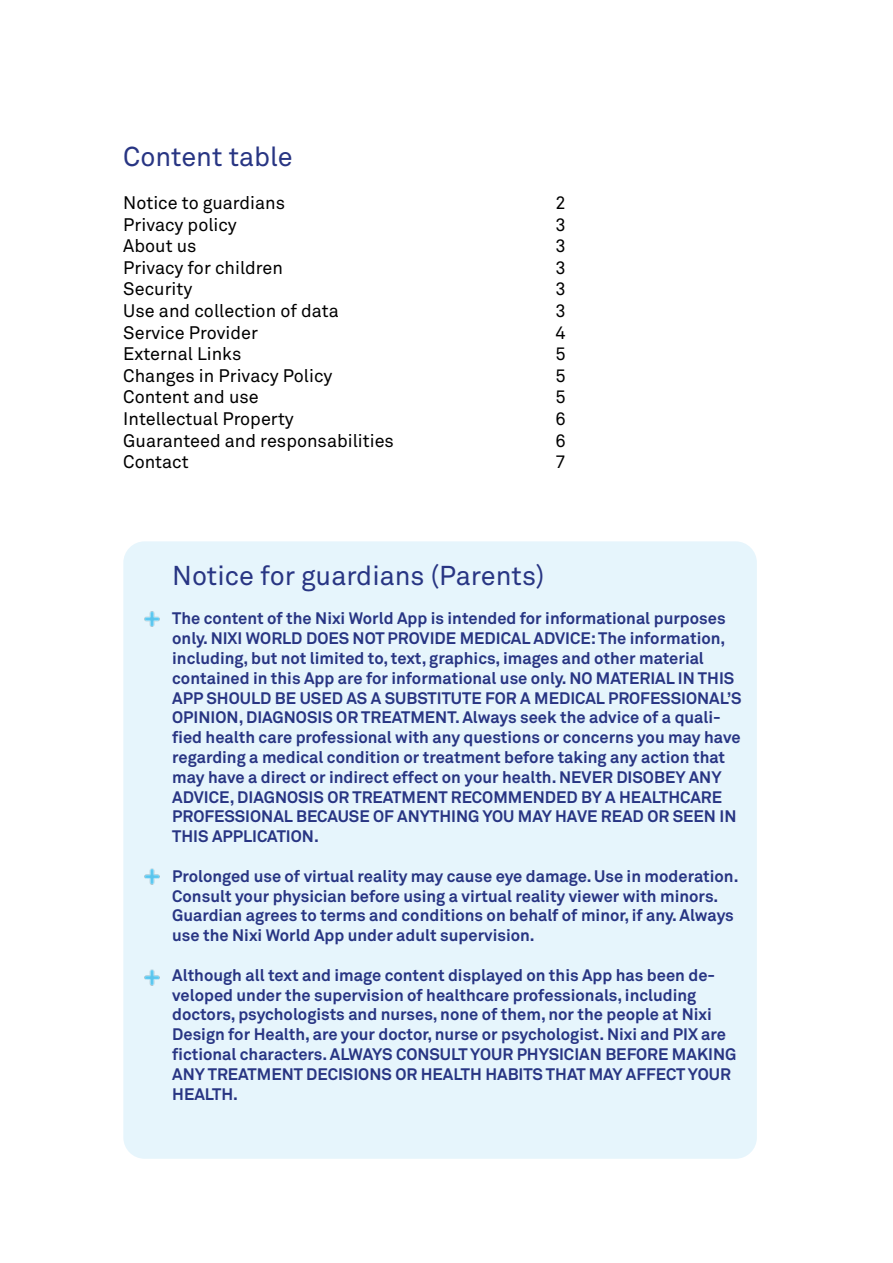
<style>
.page{position:relative;width:893px;height:1263px;background:#fff}
.page>*{position:absolute;margin:0;border:0;box-sizing:border-box;transform-origin:0 0}
.t1{font:27px "Akkurat Std";color:#283583}
.t2{font:18px "Akkurat Std";color:#000}
.t3{font:700 16.5px/19.8px "Akkurat Std";color:#283583}
</style>
<div class="page">
<div style="left:123px;top:541px;width:634px;height:618px;background:#e6f5fc;border-radius:21px"></div>
<img style="left:144px;top:611px;width:16px;height:16px">
<img style="left:144px;top:868px;width:16px;height:17px">
<img style="left:144px;top:969px;width:16px;height:17px">
<h1 class="t1" style="left:123px;top:141px;width:171px">Content table</h1>
<p class="t2" style="left:123px;top:192px;width:163px">Notice to guardians</p>
<p class="t2" style="left:555px;top:192px;width:12px">2</p>
<p class="t2" style="left:123px;top:214px;width:115px">Privacy policy</p>
<p class="t2" style="left:555px;top:214px;width:12px">3</p>
<p class="t2" style="left:123px;top:235px;width:75px">About us</p>
<p class="t2" style="left:555px;top:235px;width:12px">3</p>
<p class="t2" style="left:123px;top:257px;width:161px">Privacy for children</p>
<p class="t2" style="left:555px;top:257px;width:12px">3</p>
<p class="t2" style="left:123px;top:279px;width:71px">Security</p>
<p class="t2" style="left:555px;top:279px;width:12px">3</p>
<p class="t2" style="left:123px;top:300px;width:217px">Use and collection of data</p>
<p class="t2" style="left:555px;top:300px;width:12px">3</p>
<p class="t2" style="left:123px;top:322px;width:136px">Service Provider</p>
<p class="t2" style="left:555px;top:322px;width:12px">4</p>
<p class="t2" style="left:123px;top:343px;width:120px">External Links</p>
<p class="t2" style="left:555px;top:343px;width:12px">5</p>
<p class="t2" style="left:123px;top:365px;width:211px">Changes in Privacy Policy</p>
<p class="t2" style="left:555px;top:365px;width:12px">5</p>
<p class="t2" style="left:123px;top:387px;width:137px">Content and use</p>
<p class="t2" style="left:555px;top:387px;width:12px">5</p>
<p class="t2" style="left:123px;top:408px;width:172px">Intellectual Property</p>
<p class="t2" style="left:555px;top:408px;width:12px">6</p>
<p class="t2" style="left:123px;top:430px;width:272px">Guaranteed and responsabilities</p>
<p class="t2" style="left:555px;top:430px;width:12px">6</p>
<p class="t2" style="left:123px;top:451px;width:67px">Contact</p>
<p class="t2" style="left:555px;top:451px;width:12px">7</p>
<h1 class="t1" style="left:172px;top:560px;width:374px">Notice for guardians (Parents)</h1>
<p class="t3" style="left:172px;top:608px;width:571px">The content of the Nixi World App is intended for informational purposes only. NIXI WORLD DOES NOT PROVIDE MEDICAL ADVICE: The information, including, but not limited to, text, graphics, images and other material contained in this App are for informational use only. NO MATERIAL IN THIS APP SHOULD BE USED AS A SUBSTITUTE FOR A MEDICAL PROFESSIONAL’S OPINION, DIAGNOSIS OR TREATMENT. Always seek the advice of a quali&shy;fied health care professional with any questions or concerns you may have regarding a medical condition or treatment before taking any action that may have a direct or indirect effect on your health. NEVER DISOBEY ANY ADVICE, DIAGNOSIS OR TREATMENT RECOMMENDED BY A HEALTHCARE PROFESSIONAL BECAUSE OF ANYTHING YOU MAY HAVE READ OR SEEN IN THIS APPLICATION.</p>
<p class="t3" style="left:172px;top:866px;width:568px">Prolonged use of virtual reality may cause eye damage. Use in moderation.<br>Consult your physician before using a virtual reality viewer with minors.<br>Guardian agrees to terms and conditions on behalf of minor, if any. Always use the Nixi World App under adult supervision.</p>
<p class="t3" style="left:172px;top:965px;width:566px">Although all text and image content displayed on this App has been de&shy;veloped under the supervision of healthcare professionals, including doctors, psychologists and nurses, none of them, nor the people at Nixi Design for Health, are your doctor, nurse or psychologist. Nixi and PIX are fictional characters. ALWAYS CONSULT YOUR PHYSICIAN BEFORE MAKING ANY TREATMENT DECISIONS OR HEALTH HABITS THAT MAY AFFECT YOUR HEALTH.</p>
</div>
